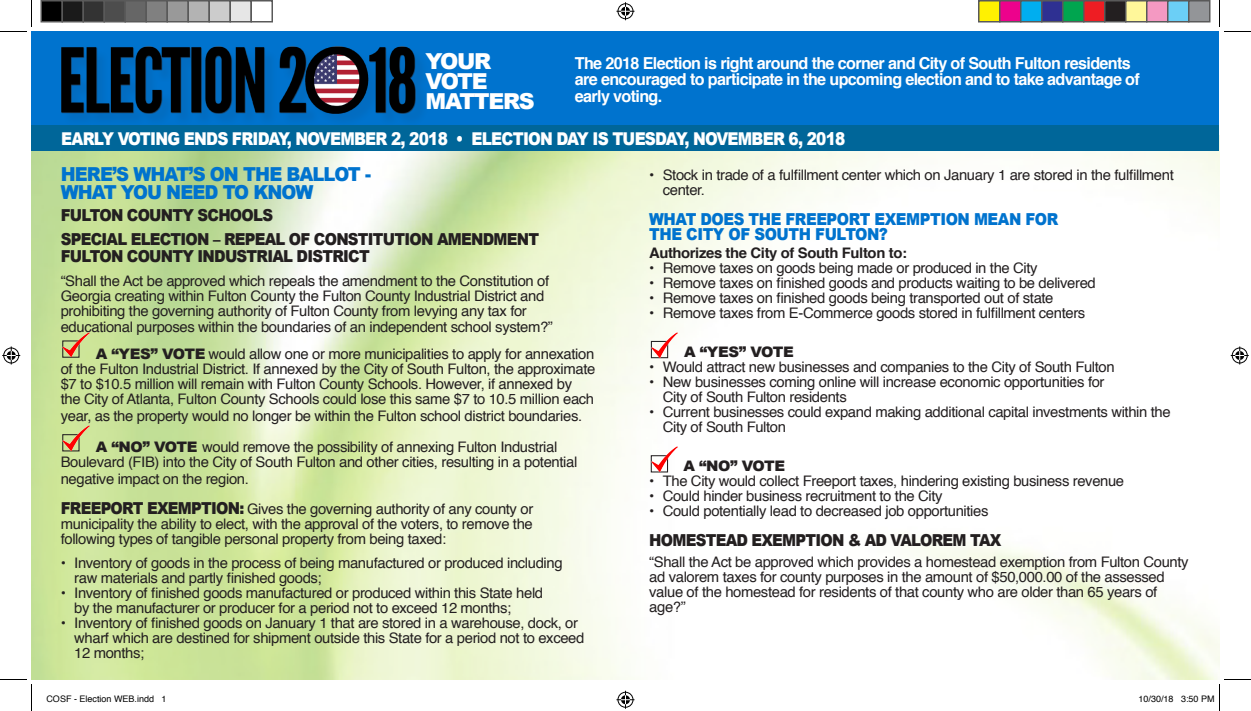
<style>
.page{position:relative;width:1251px;height:711px;background:#fff}
.page>*{position:absolute;margin:0;border:0;box-sizing:border-box;transform-origin:0 0}
.t1{font:900 22.05px "Arial";letter-spacing:-.06em;color:#fff}
.t2{font:900 19.2px "Arial";letter-spacing:-.05em;color:#0073ce;scale:.93 1}
.t3{font:900 17.7px "Arial";letter-spacing:-.05em;color:#fff;scale:.87 1}
.t4{font:700 16.5px/16.5px "Helvetica";letter-spacing:-.04em;color:#fff}
.t5{font:900 16.5px "Arial";letter-spacing:-.05em;color:#231f20;scale:.9 1}
.t6{font:900 16.5px "Arial";letter-spacing:-.03em;color:#0073ce;scale:.9 1}
.t7{font:14.55px/15px "Helvetica";letter-spacing:-.025em;color:#231f20}
.t8{font:700 14.55px "Helvetica";letter-spacing:-.025em;color:#231f20}
.t9{font:900 14.55px "Arial";letter-spacing:-.025em;color:#231f20}
.t10{font:9px "Helvetica";color:#000}
.s1{font-family:"Arial";font-weight:900}
.s2{font-family:"Arial";font-weight:900;font-size:16.5px}
</style>
<div class="page">
<img style="left:32px;top:151px;width:1188px;height:529px">
<div style="left:32px;top:32px;width:1188px;height:94px;background:#0073ce"></div>
<img style="left:51px;top:46px;width:378px;height:80px">
<div style="left:32px;top:126px;width:1188px;height:25px;background:#069"></div>
<div style="left:62px;top:340px;width:18px;height:18px;border:1px solid #231f20"></div>
<img style="left:63px;top:332px;width:26px;height:25px">
<div style="left:62px;top:434px;width:18px;height:17px;border:1px solid #231f20"></div>
<img style="left:63px;top:426px;width:26px;height:24px">
<div style="left:651px;top:341px;width:17px;height:17px;border:1px solid #231f20"></div>
<img style="left:651px;top:333px;width:27px;height:24px">
<img style="left:651px;top:447px;width:27px;height:24px">
<svg style="left:0;top:0;width:32px;height:32px"></svg>
<svg style="left:0;top:679px;width:32px;height:32px"></svg>
<svg style="left:1219px;top:0;width:32px;height:32px"></svg>
<svg style="left:616px;top:2px;width:18px;height:18px"></svg>
<svg style="left:616px;top:691px;width:18px;height:18px"></svg>
<svg style="left:2px;top:346px;width:18px;height:18px"></svg>
<svg style="left:1231px;top:346px;width:18px;height:18px"></svg>
<div style="left:41px;top:1px;width:21px;height:21px;background:#000"></div>
<div style="left:40px;top:0;width:23px;height:22px;border:2px solid #595959"></div>
<div style="left:62px;top:1px;width:21px;height:21px;background:#1a1a1a"></div>
<div style="left:62px;top:0;width:22px;height:22px;border:2px solid #595959"></div>
<div style="left:83px;top:1px;width:21px;height:21px;background:#333"></div>
<div style="left:82px;top:0;width:23px;height:22px;border:2px solid #595959"></div>
<div style="left:104px;top:1px;width:21px;height:21px;background:#4d4d4d"></div>
<div style="left:104px;top:0;width:22px;height:22px;border:2px solid #595959"></div>
<div style="left:125px;top:1px;width:21px;height:21px;background:#666"></div>
<div style="left:124px;top:0;width:23px;height:22px;border:2px solid #595959"></div>
<div style="left:146px;top:1px;width:21px;height:21px;background:#808080"></div>
<div style="left:146px;top:0;width:22px;height:22px;border:2px solid #595959"></div>
<div style="left:167px;top:1px;width:21px;height:21px;background:#999"></div>
<div style="left:166px;top:0;width:23px;height:22px;border:2px solid #595959"></div>
<div style="left:188px;top:1px;width:21px;height:21px;background:#b3b3b3"></div>
<div style="left:188px;top:0;width:22px;height:22px;border:2px solid #595959"></div>
<div style="left:209px;top:1px;width:21px;height:21px;background:#ccc"></div>
<div style="left:208px;top:0;width:23px;height:22px;border:2px solid #595959"></div>
<div style="left:230px;top:1px;width:21px;height:21px;background:#e6e6e6"></div>
<div style="left:230px;top:0;width:22px;height:22px;border:2px solid #595959"></div>
<div style="left:250px;top:0;width:23px;height:22px;border:2px solid #595959"></div>
<div style="left:979px;top:1px;width:21px;height:21px;background:#fff101"></div>
<div style="left:978px;top:0;width:22px;height:22px;border:2px solid #595959"></div>
<div style="left:1000px;top:1px;width:21px;height:21px;background:#ed028c"></div>
<div style="left:999px;top:0;width:23px;height:22px;border:2px solid #595959"></div>
<div style="left:1021px;top:1px;width:21px;height:21px;background:#00aeef"></div>
<div style="left:1020px;top:0;width:22px;height:22px;border:2px solid #595959"></div>
<div style="left:1042px;top:1px;width:21px;height:21px;background:#2e3092"></div>
<div style="left:1041px;top:0;width:23px;height:22px;border:2px solid #595959"></div>
<div style="left:1063px;top:1px;width:21px;height:21px;background:#00a54f"></div>
<div style="left:1062px;top:0;width:22px;height:22px;border:2px solid #595959"></div>
<div style="left:1084px;top:1px;width:21px;height:21px;background:#ee1d23"></div>
<div style="left:1083px;top:0;width:23px;height:22px;border:2px solid #595959"></div>
<div style="left:1105px;top:1px;width:21px;height:21px;background:#231f20"></div>
<div style="left:1104px;top:0;width:22px;height:22px;border:2px solid #595959"></div>
<div style="left:1126px;top:1px;width:21px;height:21px;background:#fff79a"></div>
<div style="left:1125px;top:0;width:23px;height:22px;border:2px solid #595959"></div>
<div style="left:1147px;top:1px;width:21px;height:21px;background:#f499c2"></div>
<div style="left:1146px;top:0;width:22px;height:22px;border:2px solid #595959"></div>
<div style="left:1168px;top:1px;width:21px;height:21px;background:#6bcff6"></div>
<div style="left:1167px;top:0;width:23px;height:22px;border:2px solid #595959"></div>
<div style="left:1189px;top:1px;width:21px;height:21px;background:#939598"></div>
<div style="left:1188px;top:0;width:22px;height:22px;border:2px solid #595959"></div>
<svg style="left:1181px;top:679px;width:70px;height:32px"></svg>
<p class="t1" style="left:426px;top:45px;width:67px">YOUR</p>
<p class="t1" style="left:426px;top:65px;width:63px">VOTE</p>
<p class="t1" style="left:426px;top:85px;width:111px">MATTERS</p>
<p class="t4" style="left:575px;top:55px;width:567px">The 2018 Election is right around the corner and City of South Fulton residents are encouraged to participate in the upcoming election and to take advantage of early voting.</p>
<p class="t3" style="left:61px;top:126px;width:903px">EARLY VOTING ENDS FRIDAY, NOVEMBER 2, 2018 • ELECTION DAY IS TUESDAY, NOVEMBER 6, 2018</p>
<p class="t2" style="left:61px;top:160px;width:335px">HERE’S WHAT’S ON THE BALLOT -</p>
<p class="t2" style="left:61px;top:178px;width:273px">WHAT YOU NEED TO KNOW</p>
<p class="t5" style="left:61px;top:204px;width:237px">FULTON COUNTY SCHOOLS</p>
<p class="t5" style="left:61px;top:228px;width:533px">SPECIAL ELECTION – REPEAL OF CONSTITUTION AMENDMENT</p>
<p class="t5" style="left:61px;top:244px;width:345px">FULTON COUNTY INDUSTRIAL DISTRICT</p>
<p class="t7" style="left:61px;top:274px;width:490px">“Shall the Act be approved which repeals the amendment to the Constitution of<br>Georgia creating within Fulton County the Fulton County Industrial District and prohibiting the governing authority of Fulton County from levying any tax for</p>
<p class="t7" style="left:61px;top:320px;width:494px">educational purposes within the boundaries of an independent school system?”</p>
<p class="t7" style="left:61px;top:347px;width:536px;text-indent:35px"><span class="s1">A “YES” VOTE</span> would allow one or more municipalities to apply for annexation of the Fulton Industrial District. If annexed by the City of South Fulton, the approximate $7 to $10.5 million will remain with Fulton County Schools. However, if annexed by the City of Atlanta, Fulton County Schools could lose this same $7 to 10.5 million each</p>
<p class="t7" style="left:61px;top:409px;width:523px">year, as the property would no longer be within the Fulton school district boundaries.</p>
<p class="t7" style="left:61px;top:440px;width:518px;text-indent:35px"><span class="s1">A “NO” VOTE</span> would remove the possibility of annexing Fulton Industrial<br>Boulevard (FIB) into the City of South Fulton and other cities, resulting in a potential</p>
<p class="t7" style="left:61px;top:472px;width:190px">negative impact on the region.</p>
<p class="t7" style="left:61px;top:502px;width:474px"><span class="s2">FREEPORT EXEMPTION:</span> Gives the governing authority of any county or</p>
<p class="t7" style="left:61px;top:517px;width:474px">municipality the ability to elect, with the approval of the voters, to remove the</p>
<p class="t7" style="left:61px;top:532px;width:387px">following types of tangible personal property from being taxed:</p>
<p class="t7" style="left:74px;top:556px;width:490px;text-indent:-14px">• Inventory of goods in the process of being manufactured or produced including raw materials and partly finished goods;</p>
<p class="t7" style="left:74px;top:586px;width:470px;text-indent:-14px">• Inventory of finished goods manufactured or produced within this State held by the manufacturer or producer for a period not to exceed 12 months;</p>
<p class="t7" style="left:74px;top:616px;width:512px;text-indent:-14px">• Inventory of finished goods on January 1 that are stored in a warehouse, dock, or wharf which are destined for shipment outside this State for a period not to exceed<br>12 months;</p>
<p class="t7" style="left:663px;top:168px;width:513px;text-indent:-14px">• Stock in trade of a fulfillment center which on January 1 are stored in the fulfillment center.</p>
<p class="t6" style="left:649px;top:208px;width:456px">WHAT DOES THE FREEPORT EXEMPTION MEAN FOR</p>
<p class="t6" style="left:649px;top:223px;width:267px">THE CITY OF SOUTH FULTON?</p>
<p class="t8" style="left:649px;top:242px;width:259px">Authorizes the City of South Fulton to:</p>
<p class="t7" style="left:649px;top:261px;width:390px">• Remove taxes on goods being made or produced in the City</p>
<p class="t7" style="left:649px;top:276px;width:448px">• Remove taxes on finished goods and products waiting to be delivered</p>
<p class="t7" style="left:649px;top:291px;width:406px">• Remove taxes on finished goods being transported out of state</p>
<p class="t7" style="left:649px;top:306px;width:438px">• Remove taxes from E-Commerce goods stored in fulfillment centers</p>
<p class="t9" style="left:684px;top:342px;width:111px">A “YES” VOTE</p>
<p class="t7" style="left:649px;top:360px;width:467px">• Would attract new businesses and companies to the City of South Fulton</p>
<p class="t7" style="left:663px;top:375px;width:443px;text-indent:-14px">• New businesses coming online will increase economic opportunities for<br>City of South Fulton residents</p>
<p class="t7" style="left:663px;top:405px;width:509px;text-indent:-14px">• Current businesses could expand making additional capital investments within the<br>City of South Fulton</p>
<p class="t9" style="left:683px;top:456px;width:103px">A “NO” VOTE</p>
<p class="t7" style="left:649px;top:474px;width:476px">• The City would collect Freeport taxes, hindering existing business revenue</p>
<p class="t7" style="left:649px;top:489px;width:295px">• Could hinder business recruitment to the City</p>
<p class="t7" style="left:649px;top:504px;width:341px">• Could potentially lead to decreased job opportunities</p>
<p class="t5" style="left:649px;top:529px;width:393px">HOMESTEAD EXEMPTION &amp; AD VALOREM TAX</p>
<p class="t7" style="left:649px;top:555px;width:541px">“Shall the Act be approved which provides a homestead exemption from Fulton County ad valorem taxes for county purposes in the amount of $50,000.00 of the assessed</p>
<p class="t7" style="left:649px;top:585px;width:510px">value of the homestead for residents of that county who are older than 65 years of age?”</p>
<p class="t10" style="left:46px;top:692px;width:122px">COSF - Election WEB.indd 1</p>
<p class="t10" style="left:1138px;top:692px;width:78px">10/30/18 3:50 PM</p>
</div>
